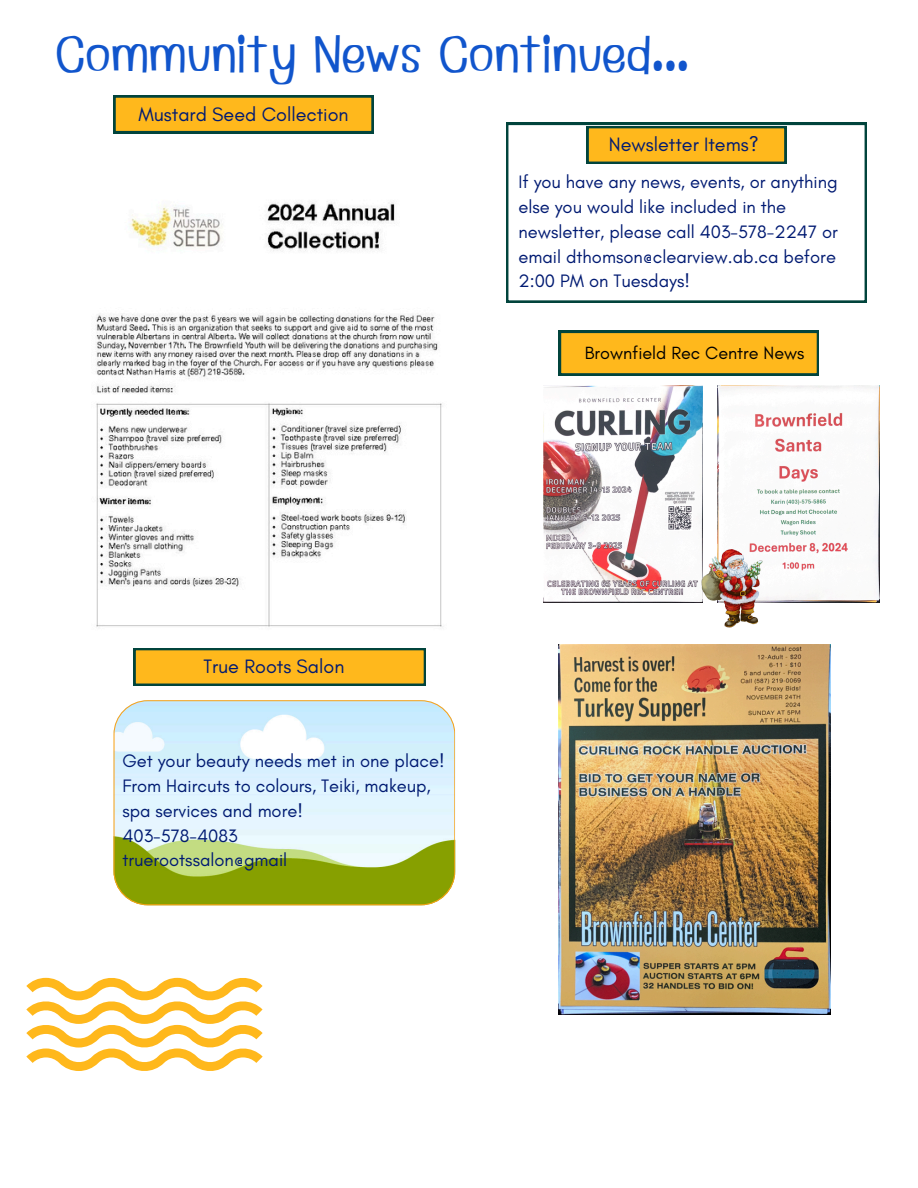
<style>
.page{position:relative;width:918px;height:1188px;background:#fff}
.page>*{position:absolute;margin:0;border:0;box-sizing:border-box;transform-origin:0 0}
.t1{font:47.85px "Earth";color:#15c}
.t2{font:19.8px "Glacial Indifference";color:#001a72}
.t3{font:18.3px/24.8px "Glacial Indifference";color:#001a72}
.t4{font:18px "Glacial Indifference";color:#000}
</style>
<div class="page">
<svg style="left:506px;top:123px;width:361px;height:180px"></svg>
<svg style="left:587px;top:126px;width:199px;height:38px;background:#daa720"></svg>
<svg style="left:114px;top:95px;width:259px;height:38px;background:#dba720"></svg>
<img style="left:95px;top:201px;width:347px;height:426px">
<svg style="left:133px;top:648px;width:293px;height:38px;background:#daa720"></svg>
<svg style="left:114px;top:700px;width:341px;height:205px;background:#cadfc1"></svg>
<svg style="left:26px;top:977px;width:236px;height:94px"></svg>
<svg style="left:559px;top:331px;width:260px;height:44px;background:#e4ab1f"></svg>
<img style="left:559px;top:645px;width:271px;height:370px">
<img style="left:543px;top:386px;width:159px;height:217px">
<img style="left:718px;top:386px;width:162px;height:217px">
<img style="left:702px;top:550px;width:61px;height:77px">
<h1 class="t1" style="left:55px;top:16px;width:636px">Community News Continued...</h1>
<p class="t2" style="left:138px;top:102px;width:212px">Mustard Seed Collection</p>
<p class="t2" style="left:609px;top:133px;width:151px">Newsletter Items?</p>
<p class="t3" style="left:519px;top:170px;width:321px">If you have any news, events, or anything else you would like included in the newsletter, please call 403-578-2247 or email dthomson@clearview.ab.ca before 2:00 PM on Tuesdays!</p>
<p class="t4" style="left:585px;top:342px;width:221px">Brownfield Rec Centre News</p>
<p class="t2" style="left:203px;top:654px;width:143px">True Roots Salon</p>
<p class="t3" style="left:122px;top:749px;width:324px">Get your beauty needs met in one place!<br>From Haircuts to colours, Teiki, makeup, spa services and more!</p>
<p class="t3" style="left:122px;top:823px;width:117px">403-578-4083</p>
<p class="t3" style="left:122px;top:848px;width:166px">truerootssalon@gmail</p>
</div>
